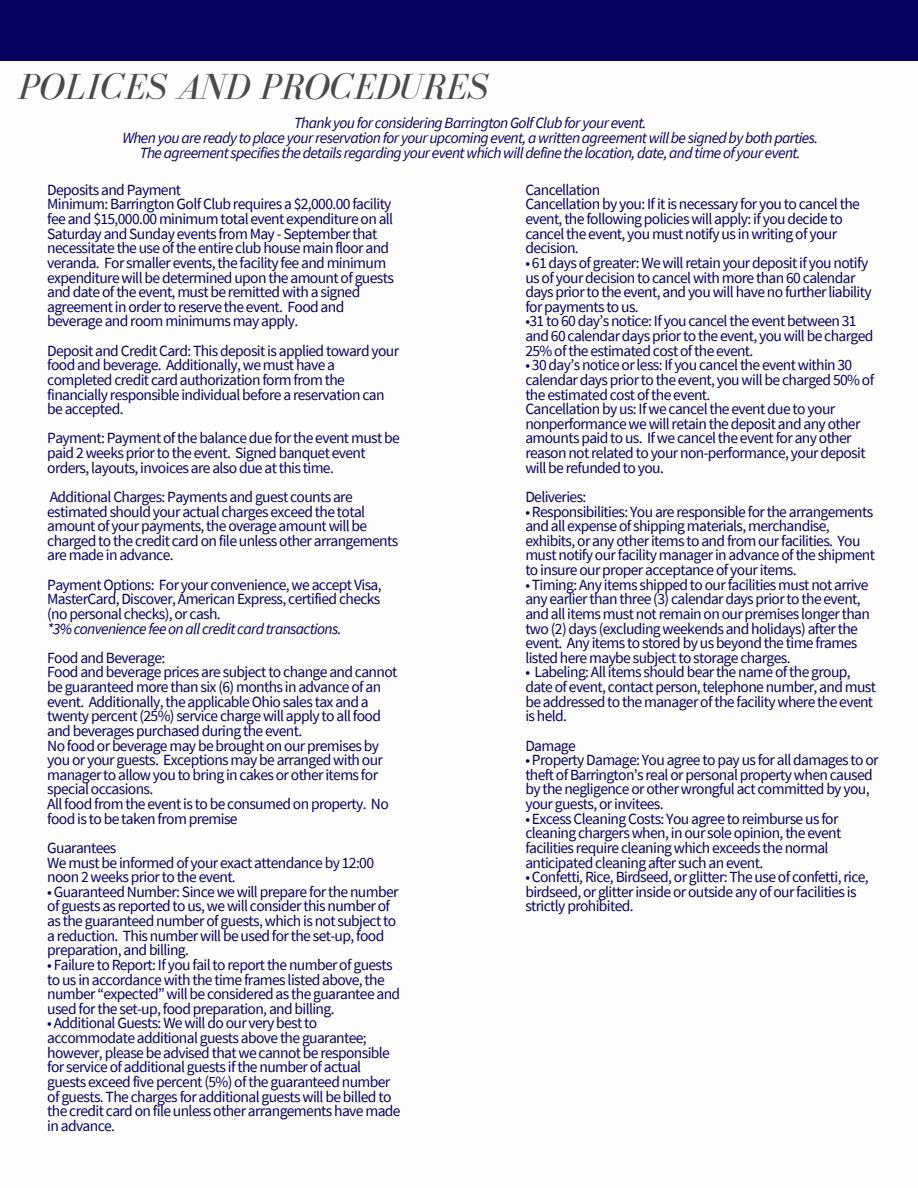
<style>
.page{position:relative;width:918px;height:1188px;background:#fff}
.page>*{position:absolute;margin:0;border:0;box-sizing:border-box;transform-origin:0 0}
.t1{font:italic 37.35px "Bodoni FLF";color:#4a4a4d}
.t2{font:15.6px/14.7px "Source Sans Pro";letter-spacing:-.04em;color:#050262}
.t3{font:italic 15.6px/14.7px "Source Sans Pro";letter-spacing:-.04em;color:#050262;text-align:center}
</style>
<div class="page">
<div style="left:0;top:0;width:918px;height:61px;background:#050262"></div>
<h1 class="t1" style="left:18px;top:66px;width:472px">POLICES AND PROCEDURES</h1>
<p class="t3" style="left:122px;top:115px;width:697px">Thank you for considering Barrington Golf Club for your event.<br>When you are ready to place your reservation for your upcoming event, a written agreement will be signed by both parties.<br>The agreement specifies the details regarding your event which will define the location, date, and time of your event.</p>
<p class="t2" style="left:47px;top:182px;width:348px">Deposits and Payment<br>Minimum: Barrington Golf Club requires a $2,000.00 facility fee and $15,000.00 minimum total event expenditure on all Saturday and Sunday events from May - September that necessitate the use of the entire club house main floor and veranda. For smaller events, the facility fee and minimum expenditure will be determined upon the amount of guests and date of the event, must be remitted with a signed agreement in order to reserve the event. Food and beverage and room minimums may apply.</p>
<p class="t2" style="left:47px;top:343px;width:353px">Deposit and Credit Card: This deposit is applied toward your food and beverage. Additionally, we must have a completed credit card authorization form from the financially responsible individual before a reservation can be accepted.</p>
<p class="t2" style="left:47px;top:430px;width:354px">Payment: Payment of the balance due for the event must be paid 2 weeks prior to the event. Signed banquet event orders, layouts, invoices are also due at this time.</p>
<p class="t2" style="left:47px;top:489px;width:353px">Additional Charges: Payments and guest counts are estimated should your actual charges exceed the total amount of your payments, the overage amount will be charged to the credit card on file unless other arrangements are made in advance.</p>
<p class="t2" style="left:47px;top:577px;width:336px;text-align:justify">Payment Options: For your convenience, we accept Visa, MasterCard, Discover, American Express, certified checks (no personal checks), or cash.</p>
<p class="t3" style="left:47px;top:621px;width:296px">*3% convenience fee on all credit card transactions.</p>
<p class="t2" style="left:47px;top:650px;width:352px">Food and Beverage:<br>Food and beverage prices are subject to change and cannot be guaranteed more than six (6) months in advance of an event. Additionally, the applicable Ohio sales tax and a twenty percent (25%) service charge will apply to all food and beverages purchased during the event.<br>No food or beverage may be brought on our premises by you or your guests. Exceptions may be arranged with our manager to allow you to bring in cakes or other items for special occasions.<br>All food from the event is to be consumed on property. No food is to be taken from premise</p>
<p class="t2" style="left:47px;top:840px;width:328px">Guarantees<br>We must be informed of your exact attendance by 12:00 noon 2 weeks prior to the event.</p>
<p class="t2" style="left:47px;top:884px;width:353px">• Guaranteed Number: Since we will prepare for the number of guests as reported to us, we will consider this number of as the guaranteed number of guests, which is not subject to a reduction. This number will be used for the set-up, food preparation, and billing.</p>
<p class="t2" style="left:47px;top:957px;width:355px">• Failure to Report: If you fail to report the number of guests to us in accordance with the time frames listed above, the number “expected” will be considered as the guarantee and used for the set-up, food preparation, and billing.</p>
<p class="t2" style="left:47px;top:1016px;width:355px">• Additional Guests: We will do our very best to accommodate additional guests above the guarantee; however, please be advised that we cannot be responsible for service of additional guests if the number of actual guests exceed five percent (5%) of the guaranteed number of guests. The charges for additional guests will be billed to the credit card on file unless other arrangements have made in advance.</p>
<p class="t2" style="left:525px;top:182px;width:336px">Cancellation<br>Cancellation by you: If it is necessary for you to cancel the event, the following policies will apply: if you decide to cancel the event, you must notify us in writing of your decision.</p>
<p class="t2" style="left:525px;top:255px;width:348px">• 61 days of greater: We will retain your deposit if you notify us of your decision to cancel with more than 60 calendar days prior to the event, and you will have no further liability for payments to us.</p>
<p class="t2" style="left:525px;top:313px;width:350px">•31 to 60 day’s notice: If you cancel the event between 31 and 60 calendar days prior to the event, you will be charged<br>25% of the estimated cost of the event.</p>
<p class="t2" style="left:525px;top:357px;width:350px">• 30 day’s notice or less: If you cancel the event within 30 calendar days prior to the event, you will be charged 50% of the estimated cost of the event.<br>Cancellation by us: If we cancel the event due to your nonperformance we will retain the deposit and any other amounts paid to us. If we cancel the event for any other reason not related to your non-performance, your deposit will be refunded to you.</p>
<p class="t2" style="left:525px;top:489px;width:63px">Deliveries:</p>
<p class="t2" style="left:525px;top:504px;width:351px">• Responsibilities: You are responsible for the arrangements and all expense of shipping materials, merchandise, exhibits, or any other items to and from our facilities. You must notify our facility manager in advance of the shipment to insure our proper acceptance of your items.</p>
<p class="t2" style="left:525px;top:577px;width:346px">• Timing: Any items shipped to our facilities must not arrive any earlier than three (3) calendar days prior to the event, and all items must not remain on our premises longer than two (2) days (excluding weekends and holidays) after the event. Any items to stored by us beyond the time frames listed here maybe subject to storage charges.</p>
<p class="t2" style="left:525px;top:664px;width:352px">• Labeling: All items should bear the name of the group, date of event, contact person, telephone number, and must be addressed to the manager of the facility where the event is held.</p>
<p class="t2" style="left:525px;top:738px;width:52px">Damage</p>
<p class="t2" style="left:525px;top:752px;width:355px">• Property Damage: You agree to pay us for all damages to or theft of Barrington’s real or personal property when caused by the negligence or other wrongful act committed by you, your guests, or invitees.</p>
<p class="t2" style="left:525px;top:811px;width:317px">• Excess Cleaning Costs: You agree to reimburse us for cleaning chargers when, in our sole opinion, the event facilities require cleaning which exceeds the normal anticipated cleaning after such an event.</p>
<p class="t2" style="left:525px;top:869px;width:345px">• Confetti, Rice, Birdseed, or glitter: The use of confetti, rice, birdseed, or glitter inside or outside any of our facilities is strictly prohibited.</p>
</div>
